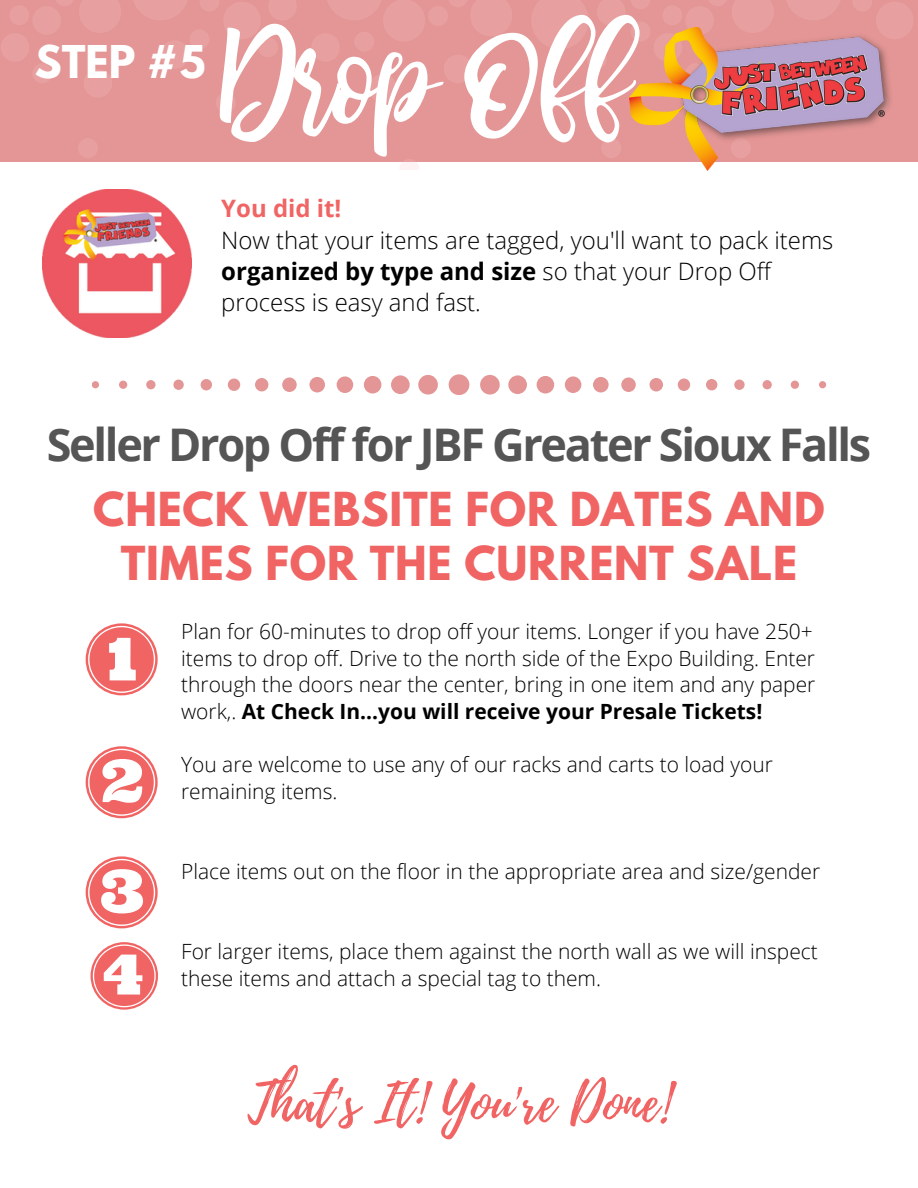
<style>
.page{position:relative;width:918px;height:1188px;background:#fff}
.page>*{position:absolute;margin:0;border:0;box-sizing:border-box;transform-origin:0 0}
.t1{font:116.55px "bhatoshine";color:#fff}
.t2{font:53.55px "Playlist Script";color:#f16464}
.t3{font:700 45px "Open Sans";letter-spacing:-.05em;color:#555}
.t4{font:700 41.55px/53.6px "League Spartan";letter-spacing:.02em;color:#f16464;text-align:center}
.t5{font:700 40.05px "League Spartan";color:#fff}
.t6{font:300 24px/31px "Open Sans";color:#000}
.t7{font:700 24px "Open Sans";color:#f16464}
.t8{font:300 21px/26.7px "Open Sans";color:#000}
.s1{font-weight:700}
</style>
<div class="page">
<svg style="left:92px;top:374px;width:734px;height:21px"></svg>
<img style="left:43px;top:189px;width:148px;height:149px">
<svg style="left:86px;top:623px;width:72px;height:72px"></svg>
<svg style="left:86px;top:746px;width:72px;height:72px"></svg>
<svg style="left:86px;top:856px;width:72px;height:72px"></svg>
<svg style="left:91px;top:942px;width:67px;height:68px"></svg>
<div style="left:0;top:0;width:917px;height:161px;background:#e39695"></div>
<div style="left:876px;top:2px;width:38px;height:37px;background:#e79f9f;border-radius:50%"></div>
<div style="left:160px;top:40px;width:29px;height:29px;background:#e79f9f;border-radius:50%"></div>
<div style="left:216px;top:93px;width:20px;height:20px;background:#e79f9f;border-radius:50%"></div>
<div style="left:78px;top:138px;width:20px;height:20px;background:#e79f9f;border-radius:50%"></div>
<div style="left:258px;top:37px;width:20px;height:20px;background:#e79f9f;border-radius:50%"></div>
<div style="left:189px;top:29px;width:20px;height:20px;background:#e79f9f;border-radius:50%"></div>
<div style="left:223px;top:2px;width:38px;height:37px;background:#e79f9f;border-radius:50%"></div>
<div style="left:383px;top:0;width:42px;height:42px;background:#e79f9f;border-radius:50%"></div>
<svg style="left:399px;top:161px;width:20px;height:9px"></svg>
<div style="left:587px;top:49px;width:20px;height:20px;background:#e79f9f;border-radius:50%"></div>
<div style="left:428px;top:6px;width:20px;height:20px;background:#e79f9f;border-radius:50%"></div>
<div style="left:354px;top:32px;width:20px;height:20px;background:#e79f9f;border-radius:50%"></div>
<div style="left:601px;top:138px;width:20px;height:20px;background:#e79f9f;border-radius:50%"></div>
<img style="left:629px;top:27px;width:268px;height:143px">
<h3 class="t5" style="left:35px;top:42px;width:172px">STEP #5</h3>
<h1 class="t1" style="left:221px;top:-8px;width:410px">Drop Off</h1>
<p class="t7" style="left:221px;top:192px;width:122px">You did it!</p>
<p class="t6" style="left:221px;top:224px;width:614px">Now that your items are tagged, you'll want to pack items <span class="s1">organized by type and size</span> so that your Drop Off process is easy and fast.</p>
<h3 class="t3" style="left:47px;top:413px;width:826px">Seller Drop Off for JBF Greater Sioux Falls</h3>
<h3 class="t4" style="left:93px;top:488px;width:733px">CHECK WEBSITE FOR DATES AND<br>TIMES FOR THE CURRENT SALE</h3>
<p class="t8" style="left:181px;top:618px;width:636px;text-align:justify">Plan for 60-minutes to drop off your items. Longer if you have 250+ items to drop off. Drive to the north side of the Expo Building. Enter through the doors near the center, bring in one item and any paper work,. <span class="s1">At Check In...you will receive your Presale Tickets!</span></p>
<p class="t8" style="left:181px;top:751px;width:593px">You are welcome to use any of our racks and carts to load your remaining items.</p>
<p class="t8" style="left:181px;top:857px;width:641px">Place items out on the floor in the appropriate area and size/gender</p>
<p class="t8" style="left:181px;top:937px;width:638px">For larger items, place them against the north wall as we will inspect these items and attach a special tag to them.</p>
<h2 class="t2" style="left:248px;top:1065px;width:424px">That's It! You're Done!</h2>
</div>
